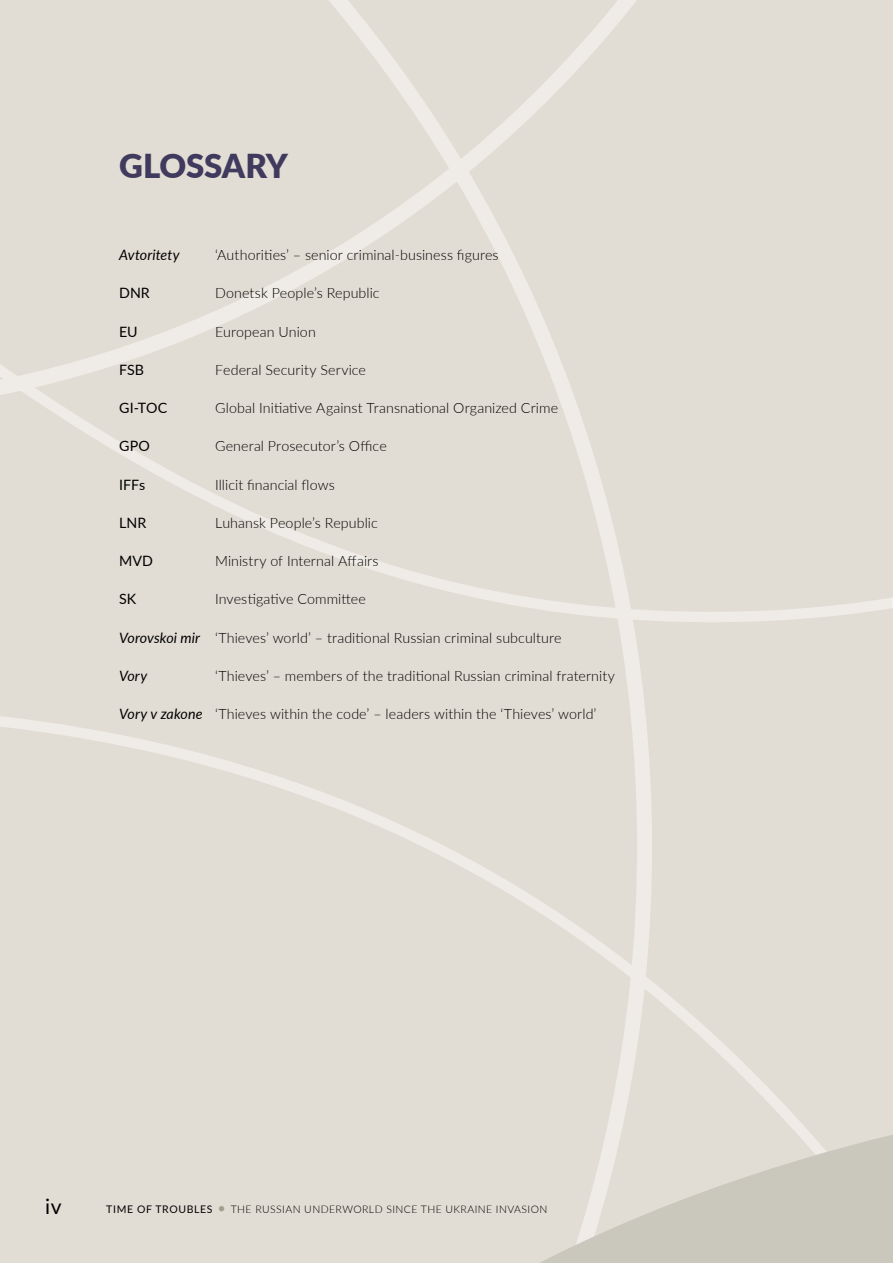
<style>
.page{position:relative;width:893px;height:1263px;background:#fff}
.page>*{position:absolute;margin:0;border:0;box-sizing:border-box;transform-origin:0 0}
.t1{font:900 33px "Lato";letter-spacing:-.01em;color:#403a5e}
.t2{font:21px "Lato";color:#000}
.t3{font:300 14.25px "Lato";letter-spacing:.005em;color:#000}
.t4{font:14.25px "Lato";letter-spacing:.01em;color:#000}
.t5{font:italic 14.25px "Lato";letter-spacing:.005em;color:#000}
.t6{font:300 10.5px "Lato";letter-spacing:.04em;color:#000}
.s1{font-weight:400;font-style:italic}
.s2{font-weight:400}
.s3{font-size:18px;color:#a39e8c}
</style>
<div class="page">
<div style="left:0;top:640px;width:883px;height:50px;background:#e2ddd4"></div>
<div style="left:0;top:0;width:893px;height:640px;background:#e2ddd4"></div>
<div style="left:0;top:690px;width:892px;height:573px;background:#e2ddd4"></div>
<div style="left:716px;top:771px;width:176px;height:249px;background:#e2ddd4"></div>
<svg style="left:892px;top:0;width:1px;height:639px"></svg>
<svg style="left:892px;top:689px;width:1px;height:331px"></svg>
<svg style="left:514px;top:1020px;width:379px;height:243px;background:#dcd7ce"></svg>
<h1 class="t1" style="left:119px;top:141px;width:170px">GLOSSARY</h1>
<p class="t5" style="left:119px;top:245px;width:62px">Avtoritety</p>
<p class="t3" style="left:215px;top:245px;width:285px">‘Authorities’ – senior criminal-business figures</p>
<p class="t4" style="left:119px;top:283px;width:32px">DNR</p>
<p class="t3" style="left:215px;top:283px;width:166px">Donetsk People’s Republic</p>
<p class="t4" style="left:119px;top:321px;width:20px">EU</p>
<p class="t3" style="left:215px;top:321px;width:102px">European Union</p>
<p class="t4" style="left:119px;top:359px;width:27px">FSB</p>
<p class="t3" style="left:215px;top:360px;width:152px">Federal Security Service</p>
<p class="t4" style="left:119px;top:398px;width:50px">GI-TOC</p>
<p class="t3" style="left:215px;top:398px;width:345px">Global Initiative Against Transnational Organized Crime</p>
<p class="t4" style="left:119px;top:436px;width:32px">GPO</p>
<p class="t3" style="left:215px;top:436px;width:173px">General Prosecutor’s Office</p>
<p class="t4" style="left:119px;top:474px;width:28px">IFFs</p>
<p class="t3" style="left:215px;top:474px;width:121px">Illicit financial flows</p>
<p class="t4" style="left:119px;top:512px;width:29px">LNR</p>
<p class="t3" style="left:215px;top:513px;width:164px">Luhansk People’s Republic</p>
<p class="t4" style="left:119px;top:551px;width:36px">MVD</p>
<p class="t3" style="left:215px;top:551px;width:165px">Ministry of Internal Affairs</p>
<p class="t4" style="left:119px;top:589px;width:19px">SK</p>
<p class="t3" style="left:215px;top:589px;width:152px">Investigative Committee</p>
<p class="t3" style="left:119px;top:627px;width:444px"><span class="s1">Vorovskoi mir</span> ‘Thieves’ world’ – traditional Russian criminal subculture</p>
<p class="t5" style="left:119px;top:665px;width:30px">Vory</p>
<p class="t3" style="left:215px;top:666px;width:401px">‘Thieves’ – members of the traditional Russian criminal fraternity</p>
<p class="t3" style="left:119px;top:704px;width:479px"><span class="s1">Vory v zakone</span> ‘Thieves within the code’ – leaders within the ‘Thieves’ world’</p>
<h2 class="t2" style="left:45px;top:1191px;width:18px">iv</h2>
<p class="t6" style="left:106px;top:1202px;width:443px"><span class="s2">TIME OF TROUBLES</span> <span class="s3">•</span> THE RUSSIAN UNDERWORLD SINCE THE UKRAINE INVASION</p>
</div>
